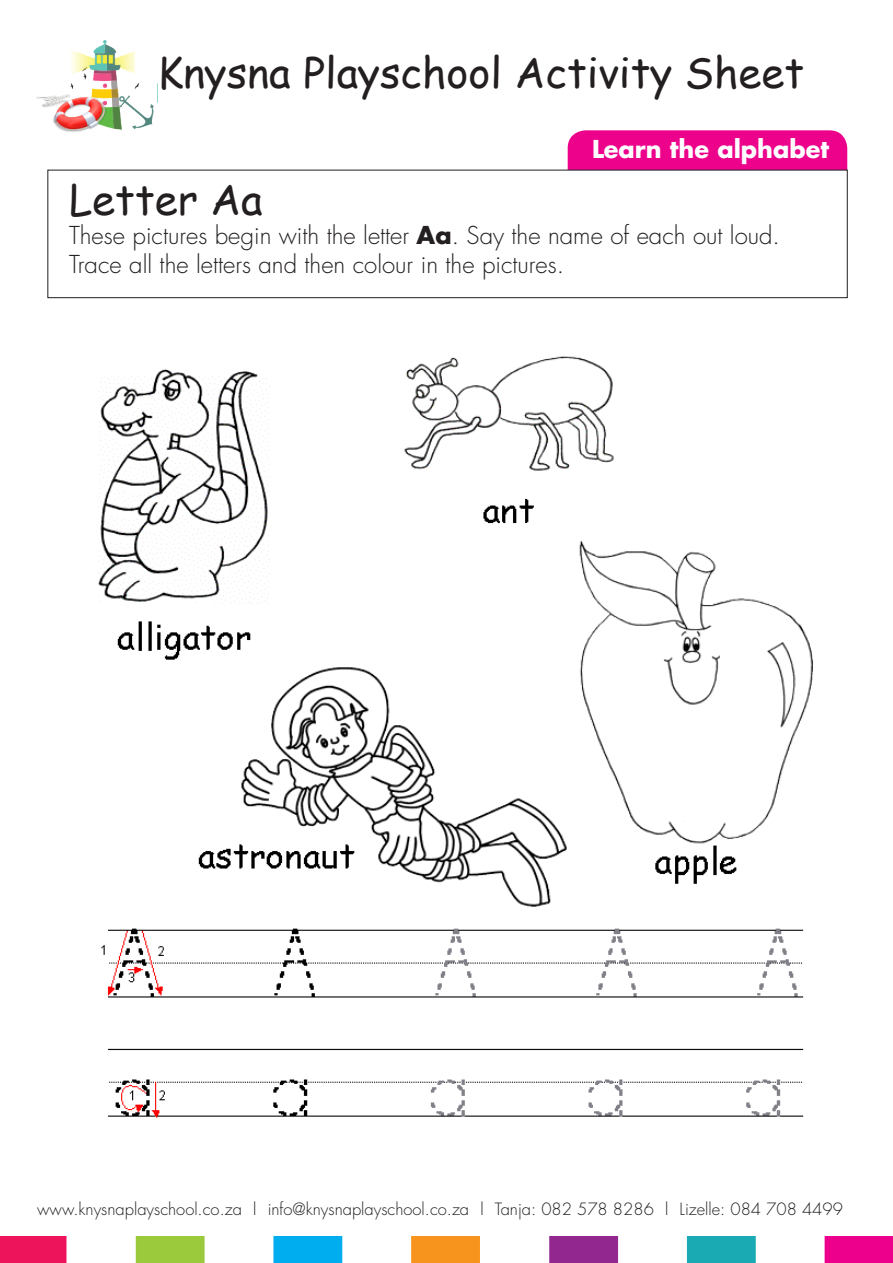
<style>
.page{position:relative;width:893px;height:1263px;background:#fff}
.page>*{position:absolute;margin:0;border:0;box-sizing:border-box;transform-origin:0 0}
.t1{font:42px "Comic Sans MS";color:#231f20}
.t2{font:300 24px "Futura";color:#231f20}
.t3{font:700 24px "Futura";color:#fff}
.t4{font:300 16.5px "Futura";color:#231f20}
.s1{font-weight:700}
</style>
<div class="page">
<div style="left:568px;top:130px;width:279px;height:61px;background:#ed028c;border-radius:18px"></div>
<div style="left:48px;top:170px;width:799px;height:128px;background:#fff"></div>
<div style="left:47px;top:170px;width:801px;height:128px;border:1px solid #231f20"></div>
<img style="left:0;top:1236px;width:893px;height:27px">
<img style="left:98px;top:356px;width:715px;height:762px">
<img style="left:36px;top:40px;width:118px;height:92px">
<div style="left:135px;top:47px;width:21px;height:31px;background:#fff"></div>
<p class="t1" style="left:157px;top:41px;width:648px">Knysna Playschool Activity Sheet</p>
<p class="t3" style="left:592px;top:133px;width:239px">Learn the alphabet</p>
<p class="t1" style="left:69px;top:169px;width:195px">Letter Aa</p>
<p class="t2" style="left:69px;top:220px;width:712px">These pictures begin with the letter <span class="s1">Aa</span>. Say the name of each out loud.</p>
<p class="t2" style="left:69px;top:249px;width:497px">Trace all the letters and then colour in the pictures.</p>
<p class="t4" style="left:37px;top:1198px;width:807px">www.knysnaplayschool.co.za | info@knysnaplayschool.co.za | Tanja: 082 578 8286 | Lizelle: 084 708 4499</p>
</div>
